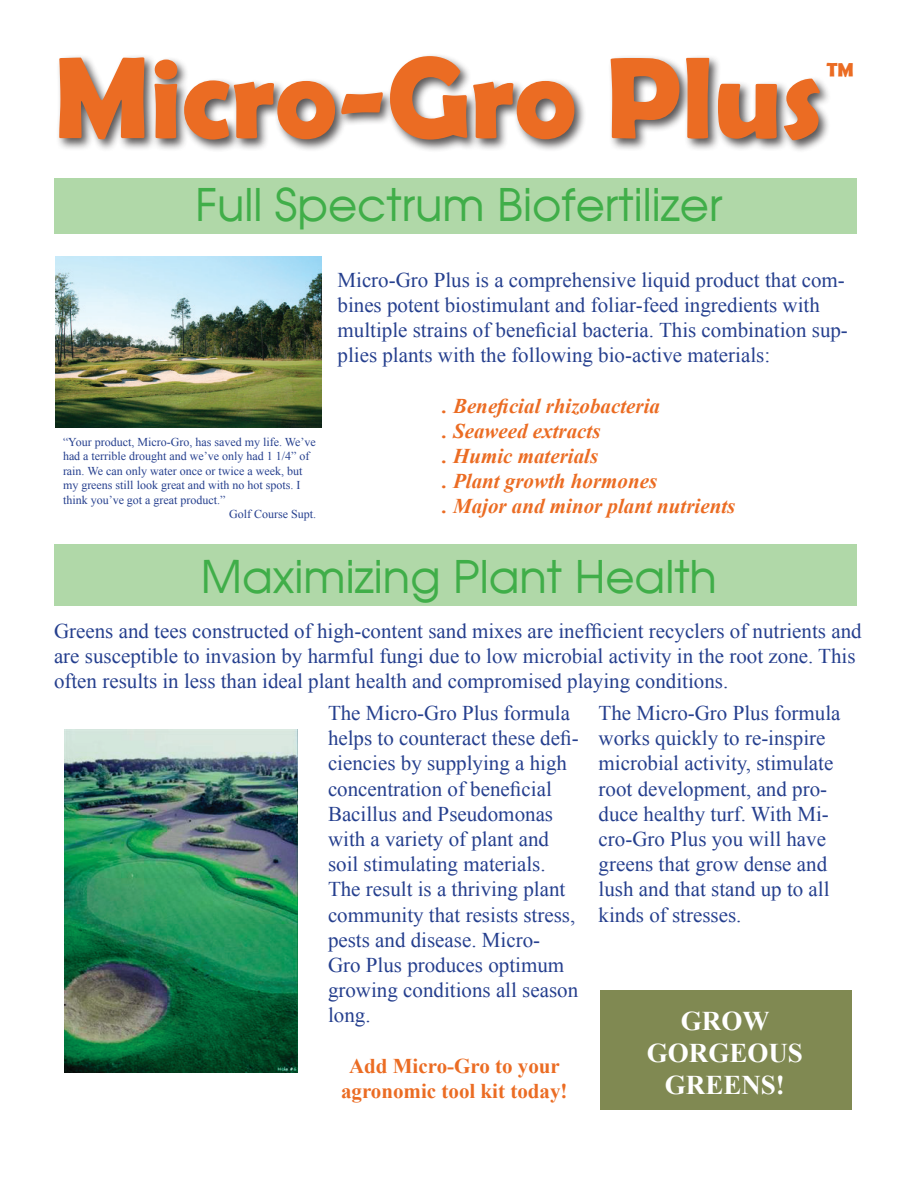
<style>
.page{position:relative;width:918px;height:1188px;background:#fff}
.page>*{position:absolute;margin:0;border:0;box-sizing:border-box;transform-origin:0 0}
.t1{font:700 117px "Berlin Sans FB Demi";color:#eb6c23}
.t2{font:45px "Moderne";color:#40ae49}
.t3{font:700 45px "Berlin Sans FB Demi";color:#eb6c23}
.t4{font:700 27px/32.4px "Times New Roman";color:#fff;text-align:center}
.t5{font:21px/25.2px "Times New Roman";color:#253f8e}
.t6{font:italic 700 21px/25.2px "Times New Roman";color:#eb6c23}
.t7{font:700 21px/25.2px "Times New Roman";color:#eb6c23;text-align:center}
.t8{font:12px "Times New Roman";color:#253f8e}
</style>
<div class="page">
<div style="left:54px;top:544px;width:802px;height:61px;background:#b0d8a8"></div>
<div style="left:54px;top:178px;width:802px;height:56px;background:#b0d8a8"></div>
<div style="left:600px;top:990px;width:252px;height:120px;background:#808952"></div>
<div style="left:56px;top:53px;width:776px;height:100px;background:#231f20;opacity:.75"></div>
<img style="left:55px;top:257px;width:266px;height:171px">
<img style="left:64px;top:730px;width:234px;height:342px">
<h1 class="t1" style="left:54px;top:30px;width:771px">Micro-Gro Plus</h1>
<h2 class="t3" style="left:827px;top:52px;width:30px">™</h2>
<h2 class="t2" style="left:195px;top:177px;width:529px">Full Spectrum Biofertilizer</h2>
<p class="t5" style="left:338px;top:267px;width:512px">Micro-Gro Plus is a comprehensive liquid product that com&shy;bines potent biostimulant and foliar-feed ingredients with multiple strains of beneficial bacteria. This combination sup&shy;plies plants with the following bio-active materials:</p>
<p class="t6" style="left:442px;top:392px;width:294px">. Beneficial rhizobacteria<br>. Seaweed extracts<br>. Humic materials<br>. Plant growth hormones<br>. Major and minor plant nutrients</p>
<p class="t8" style="left:63px;top:434px;width:254px">“Your product, Micro-Gro, has saved my life. We’ve</p>
<p class="t8" style="left:63px;top:448px;width:248px">had a terrible drought and we’ve only had 1 1/4” of</p>
<p class="t8" style="left:63px;top:463px;width:241px">rain. We can only water once or twice a week, but</p>
<p class="t8" style="left:63px;top:477px;width:239px">my greens still look great and with no hot spots. I</p>
<p class="t8" style="left:63px;top:491px;width:164px">think you’ve got a great product.”</p>
<p class="t8" style="left:229px;top:506px;width:88px">Golf Course Supt.</p>
<h2 class="t2" style="left:201px;top:548px;width:518px">Maximizing Plant Health</h2>
<p class="t5" style="left:54px;top:618px;width:809px">Greens and tees constructed of high-content sand mixes are inefficient recyclers of nutrients and are susceptible to invasion by harmful fungi due to low microbial activity in the root zone. This often results in less than ideal plant health and compromised playing conditions.</p>
<p class="t5" style="left:328px;top:700px;width:252px">The Micro-Gro Plus formula helps to counteract these defi&shy;ciencies by supplying a high concentration of beneficial<br>Bacillus and Pseudomonas with a variety of plant and soil stimulating materials.<br>The result is a thriving plant community that resists stress, pests and disease. Micro-<br>Gro Plus produces optimum growing conditions all season long.</p>
<p class="t7" style="left:341px;top:1053px;width:228px">Add Micro-Gro to your agronomic tool kit today!</p>
<p class="t5" style="left:599px;top:700px;width:244px">The Micro-Gro Plus formula works quickly to re-inspire microbial activity, stimulate root development, and pro&shy;duce healthy turf. With Mi&shy;cro-Gro Plus you will have greens that grow dense and lush and that stand up to all kinds of stresses.</p>
<p class="t4" style="left:647px;top:1004px;width:158px">GROW<br>GORGEOUS<br>GREENS!</p>
</div>
